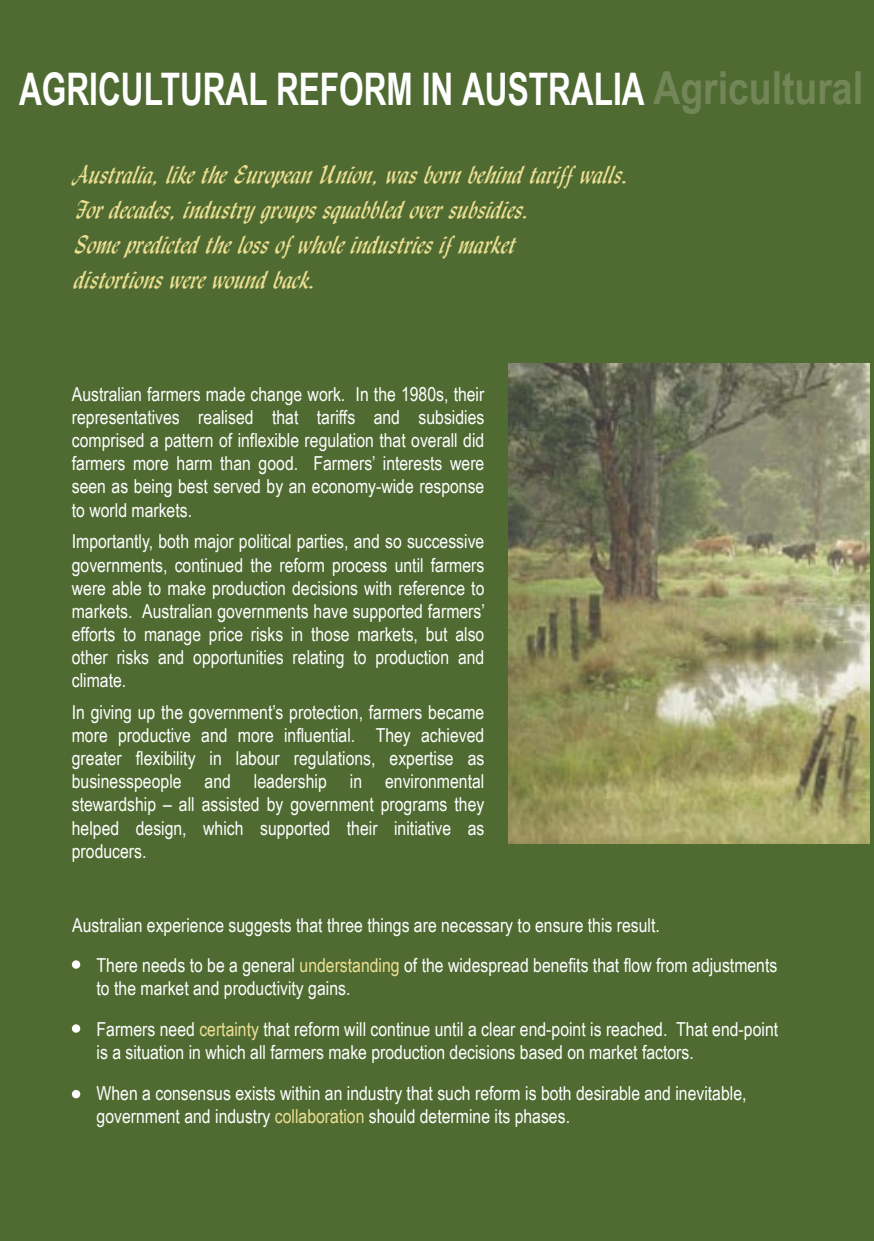
<style>
.page{position:relative;width:874px;height:1241px;background:#fff}
.page>*{position:absolute;margin:0;border:0;box-sizing:border-box;transform-origin:0 0}
.t1{font:700 44.8px "Arial Narrow";color:#fff;scale:.86 1}
.t2{font:24.5px/35px "Lydian Cursive BT";color:#eddf92}
.t3{font:19.25px/23.1px "Arial Narrow";color:#fff;text-align:justify}
.s1{font-size:45.5px;color:#738657}
.s2{color:#eddf92}
</style>
<div class="page">
<div style="left:0;top:0;width:873px;height:1240px;background:#4f6b32"></div>
<img style="left:508px;top:363px;width:360px;height:480px">
<div style="left:72px;top:960px;width:8px;height:8px;background:#fff;border-radius:50%"></div>
<div style="left:72px;top:1024px;width:8px;height:8px;background:#fff;border-radius:50%"></div>
<div style="left:72px;top:1089px;width:8px;height:9px;background:#fff;border-radius:50%"></div>
<h1 class="t1" style="left:19px;top:55px;width:982px">AGRICULTURAL REFORM IN AUSTRALIA <span class="s1">Agricultural</span></h1>
<p class="t2" style="left:76px;top:156px;width:555px">Australia, like the European Union, was born behind tariff walls.<br>For decades, industry groups squabbled over subsidies.<br>Some predicted the loss of whole industries if market<br>distortions were wound back.</p>
<p class="t3" style="left:72px;top:382px;width:414px">Australian farmers made change work. In the 1980s, their representatives realised that tariffs and subsidies comprised a pattern of inflexible regulation that overall did farmers more harm than good. Farmers’ interests were seen as being best served by an economy-wide response to world markets.</p>
<p class="t3" style="left:72px;top:529px;width:414px">Importantly, both major political parties, and so successive governments, continued the reform process until farmers were able to make production decisions with reference to markets. Australian governments have supported farmers’ efforts to manage price risks in those markets, but also other risks and opportunities relating to production and climate.</p>
<p class="t3" style="left:72px;top:699px;width:414px">In giving up the government’s protection, farmers became more productive and more influential. They achieved greater flexibility in labour regulations, expertise as businesspeople and leadership in environmental stewardship – all assisted by government programs they helped design, which supported their initiative as producers.</p>
<p class="t3" style="left:96px;top:903px;width:682px;line-height:40.6px;text-indent:-24px">Australian experience suggests that three things are necessary to ensure this result.<br>There needs to be a general <span class="s2">understanding</span> of the widespread benefits that flow from adjustments</p>
<p class="t3" style="left:96px;top:967px;width:682px;line-height:40.6px">to the market and productivity gains.<br>Farmers need <span class="s2">certainty</span> that reform will continue until a clear end-point is reached. That end-point</p>
<p class="t3" style="left:96px;top:1031px;width:651px;line-height:40.6px">is a situation in which all farmers make production decisions based on market factors.<br>When a consensus exists within an industry that such reform is both desirable and inevitable,</p>
<p class="t3" style="left:96px;top:1103px;width:474px">government and industry <span class="s2">collaboration</span> should determine its phases.</p>
</div>
